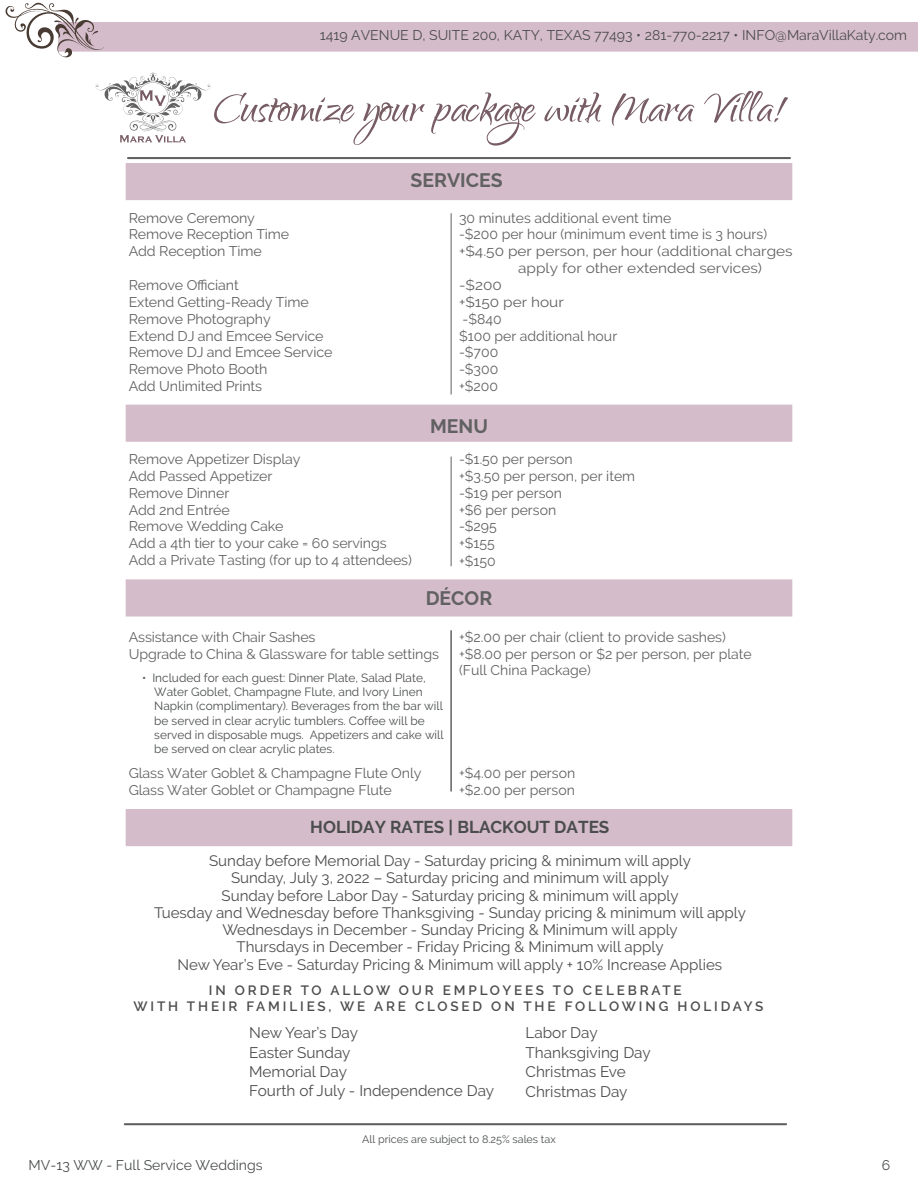
<style>
.page{position:relative;width:918px;height:1188px;background:#fff}
.page>*{position:absolute;margin:0;border:0;box-sizing:border-box;transform-origin:0 0}
.t1{font:54px "Qwigley";color:#775c64}
.t2{font:700 19.5px "Raleway";color:#616162}
.t3{font:700 17.1px "Raleway";color:#4b4d4d}
.t4{font:15.3px/19.5px "Raleway";color:#4d4d4e}
.t5{font:15.15px/17.2px "Raleway";color:#4d4d4e;text-align:center}
.t6{font:14.1px/16.8px "Raleway";letter-spacing:-.01em;color:#616162}
.t7{font:14.1px "Raleway";letter-spacing:-.01em;color:#616162;scale:1.1 1}
.t8{font:14.1px/18.1px "Raleway";letter-spacing:-.01em;color:#626263}
.t9{font:14.1px "Raleway";color:#4b4c4c}
.t10{font:14.1px "Raleway";color:#4b4d4d}
.t11{font:600 13.5px/16.2px "Raleway";letter-spacing:.215em;color:#4d4d4e;text-align:center}
.t12{font:11.85px/14.2px "Raleway";color:#4b4d4d}
.t13{font:10.8px "Raleway";color:#4b4d4d}
</style>
<div class="page">
<div style="left:127px;top:406px;width:664px;height:34px;background:#d5bcca"></div>
<div style="left:126px;top:405px;width:666px;height:37px;border:2px solid #d5bcca"></div>
<div style="left:127px;top:165px;width:664px;height:34px;background:#d5bcca"></div>
<div style="left:126px;top:163px;width:666px;height:37px;border:2px solid #d5bcca"></div>
<div style="left:127px;top:581px;width:664px;height:34px;background:#d5bcca"></div>
<div style="left:126px;top:579px;width:666px;height:38px;border:2px solid #d5bcca"></div>
<div style="left:59px;top:23px;width:859px;height:28px;background:#d5bcca"></div>
<div style="left:58px;top:22px;width:860px;height:30px;border:2px solid #d5bcca"></div>
<svg style="left:5px;top:2px;width:100px;height:56px"></svg>
<svg style="left:95px;top:72px;width:116px;height:71px"></svg>
<hr style="left:451px;top:213px;width:1px;height:181px;background:#616162">
<hr style="left:451px;top:457px;width:1px;height:109px;background:#616162">
<hr style="left:450px;top:630px;width:2px;height:161px;background:#616162">
<div style="left:126px;top:810px;width:666px;height:35px;background:#d5bcca"></div>
<div style="left:126px;top:809px;width:666px;height:37px;border:2px solid #d5bcca"></div>
<hr style="left:124px;top:1123px;width:663px;height:2px;background:#606061">
<hr style="left:127px;top:157px;width:664px;height:2px;background:#606061">
<p class="t9" style="left:320px;top:27px;width:589px">1419 AVENUE D, SUITE 200, KATY, TEXAS 77493 • 281-770-2217 • INFO@MaraVillaKaty.com</p>
<h1 class="t1" style="left:213px;top:79px;width:571px">Customize your package with Mara Villa!</h1>
<h2 class="t2" style="left:411px;top:169px;width:94px">SERVICES</h2>
<p class="t6" style="left:129px;top:209px;width:162px">Remove Ceremony<br>Remove Reception Time<br>Add Reception Time</p>
<p class="t6" style="left:129px;top:277px;width:205px">Remove Officiant<br>Extend Getting-Ready Time<br>Remove Photography<br>Extend DJ and Emcee Service<br>Remove DJ and Emcee Service<br>Remove Photo Booth<br>Add Unlimited Prints</p>
<p class="t6" style="left:129px;top:451px;width:173px">Remove Appetizer Display<br>Add Passed Appetizer<br>Remove Dinner<br>Add 2nd Entrée<br>Remove Wedding Cake</p>
<p class="t8" style="left:129px;top:535px;width:285px;line-height:16.8px">Add a 4th tier to your cake = 60 servings<br>Add a Private Tasting (for up to 4 attendees)</p>
<p class="t6" style="left:459px;top:209px;width:214px">30 minutes additional event time</p>
<p class="t6" style="left:459px;top:226px;width:310px">-$200 per hour (minimum event time is 3 hours)</p>
<p class="t7" style="left:459px;top:243px;width:305px">+$4.50 per person, per hour (additional charges</p>
<p class="t7" style="left:518px;top:260px;width:223px">apply for other extended services)</p>
<p class="t7" style="left:459px;top:277px;width:40px">-$200</p>
<p class="t7" style="left:459px;top:294px;width:97px">+$150 per hour</p>
<p class="t6" style="left:463px;top:310px;width:41px">-$840</p>
<p class="t6" style="left:459px;top:327px;width:160px">$100 per additional hour</p>
<p class="t6" style="left:459px;top:344px;width:41px">-$700</p>
<p class="t6" style="left:459px;top:361px;width:41px">-$300</p>
<p class="t6" style="left:459px;top:378px;width:41px">+$200</p>
<h2 class="t2" style="left:430px;top:415px;width:59px">MENU</h2>
<p class="t6" style="left:459px;top:451px;width:178px">-$1.50 per person<br>+$3.50 per person, per item -$19 per person<br>+$6 per person<br>-$295</p>
<p class="t8" style="left:459px;top:534px;width:38px">+$155 +$150</p>
<h2 class="t2" style="left:426px;top:587px;width:68px">DÉCOR</h2>
<p class="t6" style="left:129px;top:628px;width:312px">Assistance with Chair Sashes<br>Upgrade to China &amp; Glassware for table settings</p>
<p class="t12" style="left:154px;top:671px;width:291px;text-indent:-12px">• Included for each guest: Dinner Plate, Salad Plate, Water Goblet, Champagne Flute, and Ivory Linen Napkin (complimentary). Beverages from the bar will be served in clear acrylic tumblers. Coffee will be served in disposable mugs. Appetizers and cake will be served on clear acrylic plates.</p>
<p class="t6" style="left:129px;top:765px;width:294px">Glass Water Goblet &amp; Champagne Flute Only<br>Glass Water Goblet or Champagne Flute</p>
<p class="t6" style="left:459px;top:628px;width:294px">+$2.00 per chair (client to provide sashes) +$8.00 per person or $2 per person, per plate (Full China Package)</p>
<p class="t6" style="left:459px;top:765px;width:118px">+$4.00 per person +$2.00 per person</p>
<p class="t3" style="left:310px;top:817px;width:301px">HOLIDAY RATES | BLACKOUT DATES</p>
<p class="t5" style="left:154px;top:852px;width:593px">Sunday before Memorial Day - Saturday pricing &amp; minimum will apply<br>Sunday, July 3, 2022 – Saturday pricing and minimum will apply<br>Sunday before Labor Day - Saturday pricing &amp; minimum will apply<br>Tuesday and Wednesday before Thanksgiving - Sunday pricing &amp; minimum will apply Wednesdays in December - Sunday Pricing &amp; Minimum will apply<br>Thursdays in December - Friday Pricing &amp; Minimum will apply<br>New Year’s Eve - Saturday Pricing &amp; Minimum will apply + 10% Increase Applies</p>
<p class="t11" style="left:133px;top:982px;width:632px">IN ORDER TO ALLOW OUR EMPLOYEES TO CELEBRATE<br>WITH THEIR FAMILIES, WE ARE CLOSED ON THE FOLLOWING HOLIDAYS</p>
<p class="t4" style="left:249px;top:1023px;width:246px">New Year’s Day<br>Easter Sunday<br>Memorial Day<br>Fourth of July - Independence Day</p>
<p class="t4" style="left:525px;top:1023px;width:127px">Labor Day<br>Thanksgiving Day<br>Christmas Eve<br>Christmas Day</p>
<p class="t13" style="left:362px;top:1133px;width:195px">All prices are subject to 8.25% sales tax</p>
<p class="t10" style="left:29px;top:1157px;width:236px">MV-13 WW - Full Service Weddings</p>
<p class="t10" style="left:882px;top:1157px;width:10px">6</p>
</div>
